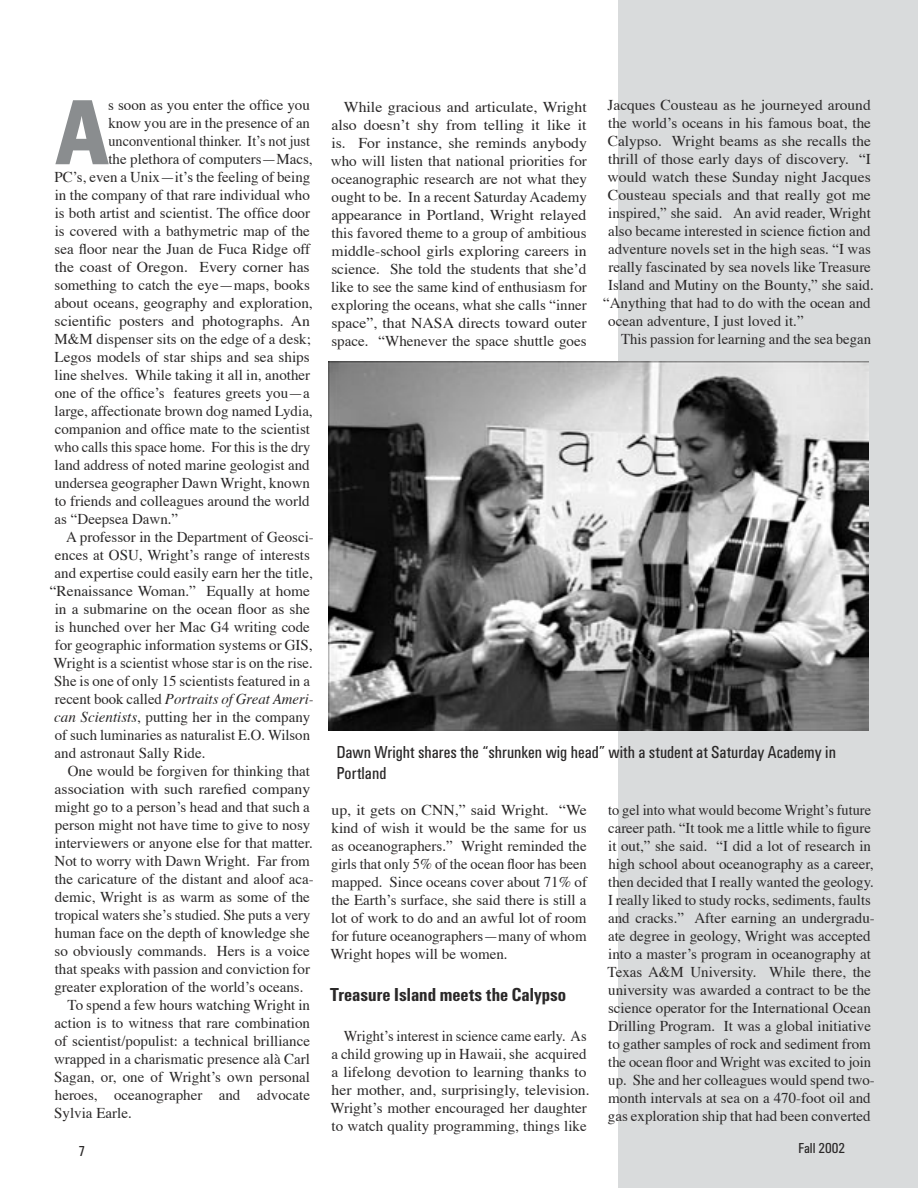
<style>
.page{position:relative;width:918px;height:1188px;background:#fff}
.page>*{position:absolute;margin:0;border:0;box-sizing:border-box;transform-origin:0 0}
.t1{font:800 96px "Unitus Condensed LH";color:#8a8d8f}
.t2{font:700 19.5px "Unitus Condensed";color:#2a2828}
.t3{font:18px/21.6px "Unitus Condensed";color:#2a2828}
.t4{font:15px "Times";color:#2a2828}
.t5{font:15px/18px "Times";color:#2a2828;text-align:justify;scale:1.05 1}
.t6{font:15px/18px "Times";color:#2a2828;scale:.96 1}
.t7{font:italic 15px "Times";color:#2a2828}
.t8{font:15px "Times";color:#2a2828;scale:.95 1}
.t9{font:15px "Unitus Condensed";color:#2a2828}
.s1{font-style:normal}
.s2{font-style:italic}
</style>
<div class="page">
<div style="left:618px;top:0;width:300px;height:1188px;background:#d9dbdc"></div>
<img style="left:328px;top:362px;width:540px;height:368px">
<h1 class="t1" style="left:56px;top:78px;width:53px">A</h1>
<p class="t4" style="left:108px;top:96px;width:203px">s soon as you enter the office you</p>
<p class="t4" style="left:108px;top:114px;width:203px">know you are in the presence of an</p>
<p class="t8" style="left:108px;top:132px;width:214px">unconventional thinker. It’s not just</p>
<p class="t4" style="left:108px;top:150px;width:206px">the plethora of computers—Macs,</p>
<p class="t4" style="left:55px;top:168px;width:257px">PC’s, even a Unix—it’s the feeling of being</p>
<p class="t4" style="left:55px;top:186px;width:257px">in the company of that rare individual who</p>
<p class="t4" style="left:55px;top:204px;width:257px">is both artist and scientist. The office door</p>
<p class="t4" style="left:55px;top:222px;width:257px">is covered with a bathymetric map of the</p>
<p class="t4" style="left:55px;top:240px;width:257px">sea floor near the Juan de Fuca Ridge off</p>
<p class="t5" style="left:55px;top:259px;width:244px">the coast of Oregon. Every corner has</p>
<p class="t4" style="left:55px;top:276px;width:257px">something to catch the eye—maps, books</p>
<p class="t4" style="left:55px;top:294px;width:260px">about oceans, geography and exploration,</p>
<p class="t5" style="left:55px;top:313px;width:245px">scientific posters and photographs. An</p>
<p class="t4" style="left:55px;top:330px;width:258px">M&amp;M dispenser sits on the edge of a desk;</p>
<p class="t4" style="left:55px;top:348px;width:257px">Legos models of star ships and sea ships</p>
<p class="t4" style="left:55px;top:366px;width:257px">line shelves. While taking it all in, another</p>
<p class="t4" style="left:55px;top:384px;width:257px">one of the office’s features greets you—a</p>
<p class="t4" style="left:55px;top:402px;width:260px">large, affectionate brown dog named Lydia,</p>
<p class="t4" style="left:55px;top:420px;width:257px">companion and office mate to the scientist</p>
<p class="t6" style="left:54px;top:439px;width:269px">who calls this space home. For this is the dry</p>
<p class="t4" style="left:55px;top:456px;width:257px">land address of noted marine geologist and</p>
<p class="t4" style="left:55px;top:474px;width:257px">undersea geographer Dawn Wright, known</p>
<p class="t4" style="left:55px;top:492px;width:256px">to friends and colleagues around the world</p>
<p class="t4" style="left:55px;top:510px;width:125px">as “Deepsea Dawn.”</p>
<p class="t4" style="left:66px;top:528px;width:249px">A professor in the Department of Geosci-</p>
<p class="t4" style="left:55px;top:546px;width:256px">ences at OSU, Wright’s range of interests</p>
<p class="t4" style="left:55px;top:564px;width:260px">and expertise could easily earn her the title,</p>
<p class="t4" style="left:50px;top:582px;width:262px">“Renaissance Woman.” Equally at home</p>
<p class="t4" style="left:55px;top:600px;width:257px">in a submarine on the ocean floor as she</p>
<p class="t4" style="left:55px;top:618px;width:257px">is hunched over her Mac G4 writing code</p>
<p class="t4" style="left:55px;top:636px;width:260px">for geographic information systems or GIS,</p>
<p class="t4" style="left:54px;top:654px;width:261px">Wright is a scientist whose star is on the rise.</p>
<p class="t4" style="left:54px;top:672px;width:257px">She is one of only 15 scientists featured in a</p>
<p class="t7" style="left:55px;top:690px;width:260px"><span class="s1">recent book called</span> Portraits of Great Ameri-</p>
<p class="t4" style="left:54px;top:708px;width:258px"><span class="s2">can Scientists</span>, putting her in the company</p>
<p class="t4" style="left:55px;top:726px;width:257px">of such luminaries as naturalist E.O. Wilson</p>
<p class="t4" style="left:55px;top:744px;width:152px">and astronaut Sally Ride.</p>
<p class="t4" style="left:68px;top:762px;width:244px">One would be forgiven for thinking that</p>
<p class="t5" style="left:55px;top:781px;width:245px">association with such rarefied company</p>
<p class="t4" style="left:55px;top:798px;width:257px">might go to a person’s head and that such a</p>
<p class="t4" style="left:55px;top:816px;width:257px">person might not have time to give to nosy</p>
<p class="t4" style="left:55px;top:834px;width:260px">interviewers or anyone else for that matter.</p>
<p class="t4" style="left:55px;top:852px;width:257px">Not to worry with Dawn Wright. Far from</p>
<p class="t4" style="left:55px;top:870px;width:261px">the caricature of the distant and aloof aca-</p>
<p class="t4" style="left:55px;top:888px;width:257px">demic, Wright is as warm as some of the</p>
<p class="t4" style="left:55px;top:906px;width:257px">tropical waters she’s studied. She puts a very</p>
<p class="t4" style="left:55px;top:924px;width:257px">human face on the depth of knowledge she</p>
<p class="t4" style="left:55px;top:942px;width:257px">so obviously commands. Hers is a voice</p>
<p class="t4" style="left:55px;top:960px;width:257px">that speaks with passion and conviction for</p>
<p class="t4" style="left:54px;top:978px;width:251px">greater exploration of the world’s oceans.</p>
<p class="t4" style="left:68px;top:996px;width:244px">To spend a few hours watching Wright in</p>
<p class="t4" style="left:55px;top:1014px;width:257px">action is to witness that rare combination</p>
<p class="t4" style="left:55px;top:1032px;width:257px">of scientist/populist: a technical brilliance</p>
<p class="t4" style="left:54px;top:1050px;width:258px">wrapped in a charismatic presence alà Carl</p>
<p class="t4" style="left:54px;top:1068px;width:257px">Sagan, or, one of Wright’s own personal</p>
<p class="t4" style="left:55px;top:1086px;width:257px">heroes, oceanographer and advocate</p>
<p class="t4" style="left:54px;top:1104px;width:79px">Sylvia Earle.</p>
<p class="t5" style="left:331px;top:99px;width:246px;text-indent:13px">While gracious and articulate, Wright also doesn’t shy from telling it like it is. For instance, she reminds anybody who will listen that national priorities for oceanographic research are not what they ought to be. In a recent Saturday Academy appearance in Portland, Wright relayed this favored theme to a group of ambitious middle-school girls exploring careers in science. She told the students that she’d like to see the same kind of enthusiasm for exploring the oceans, what she calls “inner space”, that NASA directs toward outer space. “Whenever the space shuttle goes</p>
<p class="t4" style="left:607px;top:96px;width:265px">Jacques Cousteau as he journeyed around</p>
<p class="t4" style="left:608px;top:114px;width:264px">the world’s oceans in his famous boat, the</p>
<p class="t4" style="left:608px;top:132px;width:265px">Calypso. Wright beams as she recalls the</p>
<p class="t4" style="left:608px;top:150px;width:264px">thrill of those early days of discovery. “I</p>
<p class="t5" style="left:608px;top:169px;width:252px">would watch these Sunday night Jacques</p>
<p class="t5" style="left:608px;top:187px;width:252px">Cousteau specials and that really got me</p>
<p class="t4" style="left:608px;top:204px;width:264px">inspired,” she said. An avid reader, Wright</p>
<p class="t4" style="left:608px;top:222px;width:264px">also became interested in science fiction and</p>
<p class="t4" style="left:608px;top:240px;width:264px">adventure novels set in the high seas. “I was</p>
<p class="t4" style="left:608px;top:258px;width:264px">really fascinated by sea novels like Treasure</p>
<p class="t4" style="left:608px;top:276px;width:267px">Island and Mutiny on the Bounty,” she said.</p>
<p class="t4" style="left:603px;top:294px;width:269px">“Anything that had to do with the ocean and</p>
<p class="t4" style="left:608px;top:312px;width:197px">ocean adventure, I just loved it.”</p>
<p class="t4" style="left:621px;top:330px;width:251px">This passion for learning and the sea began</p>
<p class="t3" style="left:337px;top:741px;width:501px">Dawn Wright shares the “shrunken wig head” with a student at Saturday Academy in<br>Portland</p>
<p class="t5" style="left:330px;top:802px;width:246px">up, it gets on CNN,” said Wright. “We kind of wish it would be the same for us as oceanographers.” Wright reminded the girls that only 5% of the ocean floor has been mapped. Since oceans cover about 71% of the Earth’s surface, she said there is still a lot of work to do and an awful lot of room for future oceanographers—many of whom Wright hopes will be women.</p>
<h2 class="t2" style="left:330px;top:983px;width:238px">Treasure Island meets the Calypso</h2>
<p class="t6" style="left:330px;top:1028px;width:272px;text-indent:14px">Wright’s interest in science came early. As a child growing up in Hawaii, she acquired a lifelong devotion to learning thanks to her mother, and, surprisingly, television.<br>Wright’s mother encouraged her daughter to watch quality programming, things like</p>
<p class="t6" style="left:608px;top:802px;width:280px">to gel into what would become Wright’s future career path. “It took me a little while to figure it out,” she said. “I did a lot of research in high school about oceanography as a career, then decided that I really wanted the geology.<br>I really liked to study rocks, sediments, faults and cracks.” After earning an undergradu&shy;ate degree in geology, Wright was accepted into a master’s program in oceanography at Texas A&amp;M University. While there, the university was awarded a contract to be the science operator for the International Ocean Drilling Program. It was a global initiative to gather samples of rock and sediment from the ocean floor and Wright was excited to join up. She and her colleagues would spend two&shy;month intervals at sea on a 470-foot oil and gas exploration ship that had been converted</p>
<p class="t9" style="left:78px;top:1142px;width:8px">7</p>
<p class="t9" style="left:798px;top:1139px;width:48px">Fall 2002</p>
</div>
